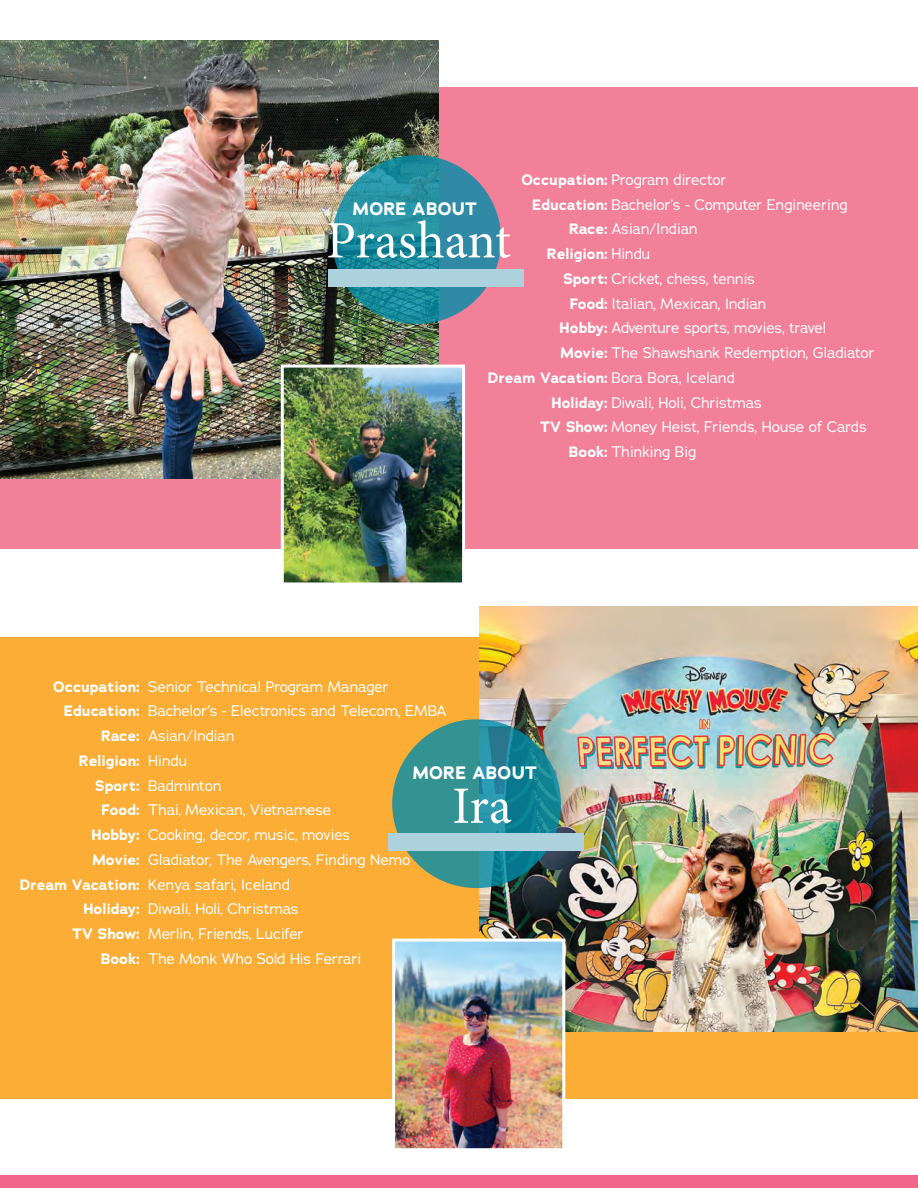
<style>
.page{position:relative;width:918px;height:1188px;background:#fff}
.page>*{position:absolute;margin:0;border:0;box-sizing:border-box;transform-origin:0 0}
.t1{font:52.5px "Minion Pro";letter-spacing:-.005em;color:#fff}
.t2{font:700 18px "Adrianna";letter-spacing:.015em;color:#fff}
.t3{font:15px/24.8px "Adrianna";color:#fff}
.t4{font:700 15px/24.8px "Adrianna";color:#fff;text-align:right}
.s1{font-weight:700}
.s2{font-weight:400}
</style>
<div class="page">
<div style="left:0;top:87px;width:918px;height:462px;background:#f28098"></div>
<div style="left:0;top:1175px;width:918px;height:13px;background:#f16789"></div>
<img style="left:0;top:41px;width:439px;height:438px">
<div style="left:0;top:638px;width:918px;height:461px;background:#fbad36"></div>
<img style="left:480px;top:606px;width:438px;height:425px">
<svg style="left:392px;top:719px;width:169px;height:169px;background:#268c95"></svg>
<div style="left:388px;top:833px;width:196px;height:18px;background:#aed1de"></div>
<img style="left:285px;top:369px;width:176px;height:212px">
<div style="left:281px;top:365px;width:184px;height:220px;border:3px solid #fff"></div>
<img style="left:396px;top:943px;width:165px;height:204px">
<div style="left:392px;top:939px;width:173px;height:212px;border:3px solid #fff"></div>
<svg style="left:332px;top:155px;width:169px;height:169px;background:#248ca0"></svg>
<div style="left:328px;top:269px;width:196px;height:18px;background:#aed1de"></div>
<p class="t3" style="left:521px;top:167px;width:207px"><span class="s1">Occupation:</span> Program director</p>
<p class="t3" style="left:532px;top:192px;width:317px"><span class="s1">Education:</span> Bachelor’s - Computer Engineering</p>
<p class="t3" style="left:569px;top:216px;width:130px"><span class="s1">Race:</span> Asian/Indian</p>
<p class="t4" style="left:547px;top:241px;width:105px">Religion: <span class="s2">Hindu</span></p>
<p class="t3" style="left:563px;top:266px;width:193px"><span class="s1">Sport:</span> Cricket, chess, tennis</p>
<p class="t3" style="left:570px;top:291px;width:198px"><span class="s1">Food:</span> Italian, Mexican, Indian</p>
<p class="t3" style="left:560px;top:315px;width:268px"><span class="s1">Hobby:</span> Adventure sports, movies, travel</p>
<p class="t3" style="left:560px;top:340px;width:316px"><span class="s1">Movie:</span> The Shawshank Redemption, Gladiator</p>
<p class="t3" style="left:488px;top:365px;width:249px"><span class="s1">Dream Vacation:</span> Bora Bora, Iceland</p>
<p class="t3" style="left:551px;top:390px;width:212px"><span class="s1">Holiday:</span> Diwali, Holi, Christmas</p>
<p class="t3" style="left:540px;top:414px;width:328px"><span class="s1">TV Show:</span> Money Heist, Friends, House of Cards</p>
<p class="t3" style="left:569px;top:439px;width:129px"><span class="s1">Book:</span> Thinking Big</p>
<p class="t2" style="left:353px;top:197px;width:126px">MORE ABOUT</p>
<h1 class="t1" style="left:326px;top:205px;width:186px">Prashant</h1>
<p class="t4" style="left:20px;top:674px;width:122px">Occupation:<br>Education:<br>Race:<br>Religion:<br>Sport:<br>Food:<br>Hobby:<br>Movie:<br>Dream Vacation:<br>Holiday:<br>TV Show:<br>Book:</p>
<p class="t3" style="left:148px;top:674px;width:300px">Senior Technical Program Manager<br>Bachelor’s - Electronics and Telecom, EMBA<br>Asian/Indian<br>Hindu<br>Badminton<br>Thai, Mexican, Vietnamese<br>Cooking, decor, music, movies<br>Gladiator, The Avengers, Finding Nemo<br>Kenya safari, Iceland<br>Diwali, Holi, Christmas<br>Merlin, Friends, Lucifer<br>The Monk Who Sold His Ferrari</p>
<p class="t2" style="left:413px;top:761px;width:126px">MORE ABOUT</p>
<h1 class="t1" style="left:452px;top:771px;width:61px">Ira</h1>
</div>
